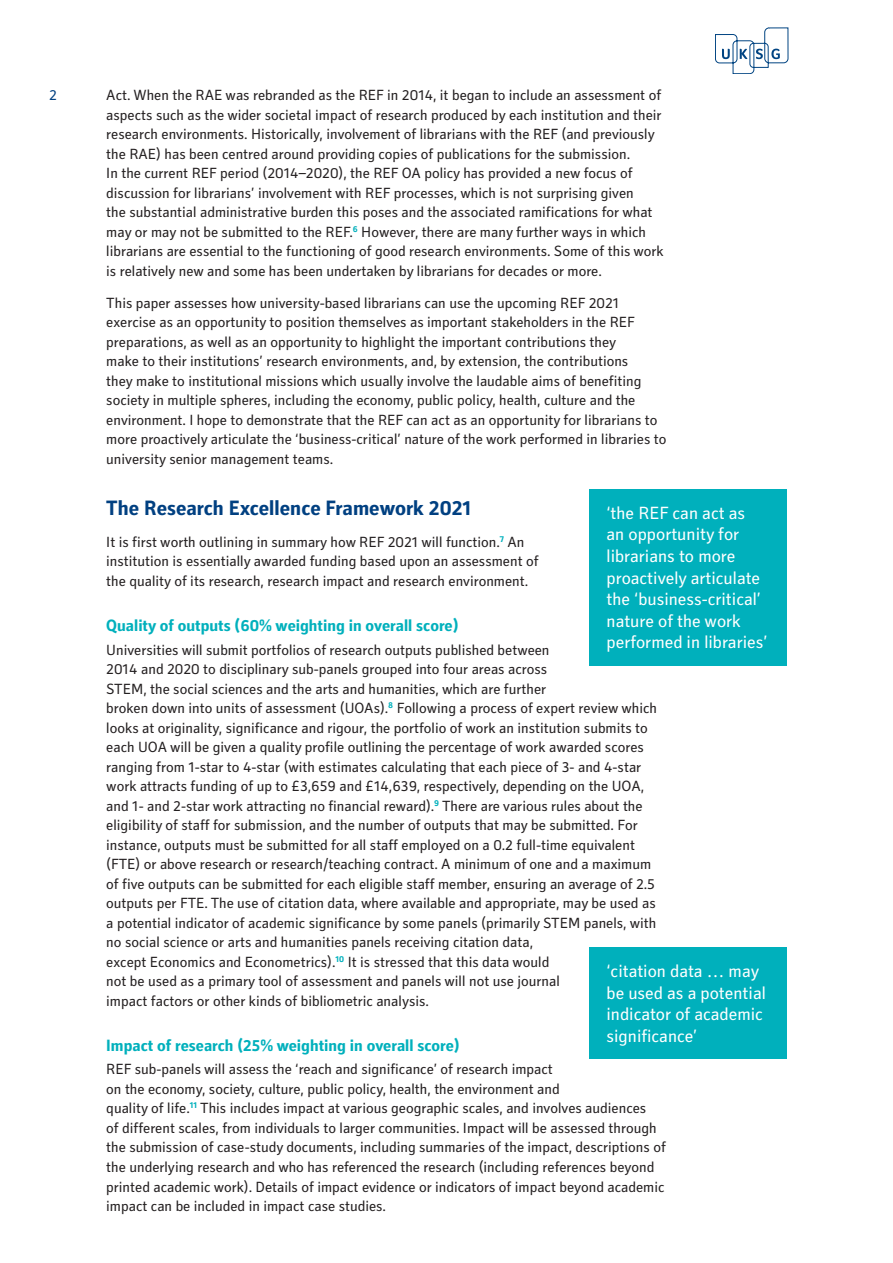
<style>
.page{position:relative;width:893px;height:1263px;background:#fff}
.page>*{position:absolute;margin:0;border:0;box-sizing:border-box;transform-origin:0 0}
.A-Style_Heading{font:700 21px "Secca Std";color:#014081}
.Stand_out_quote{font:18px/21.6px "Secca Std";color:#fff}
.B-Style_Heading{font:700 16.5px "Secca Std";color:#00b0bc}
.Body{font:15px/19.5px "Secca Std";color:#231f20}
.Body-2{font:15px "Secca Std";color:#014081}
</style>
<div class="page">
<svg style="left:715px;top:28px;width:73px;height:46px"></svg>
<div style="left:590px;top:489px;width:197px;height:176px;background:#00b0bc"></div>
<div style="left:590px;top:947px;width:197px;height:112px;background:#00b0bc"></div>
<p class="Body-2" style="left:49px;top:87px;width:9px">2</p>
<p class="Body" style="left:106px;top:86px;width:559px">Act. When the RAE was rebranded as the REF in 2014, it began to include an assessment of aspects such as the wider societal impact of research produced by each institution and their research environments. Historically, involvement of librarians with the REF (and previously the RAE) has been centred around providing copies of publications for the submission.<br>In the current REF period (2014–2020), the REF OA policy has provided a new focus of discussion for librarians’ involvement with REF processes, which is not surprising given<br>the substantial administrative burden this poses and the associated ramifications for what may or may not be submitted to the REF.<sup>6</sup> However, there are many further ways in which librarians are essential to the functioning of good research environments. Some of this work is relatively new and some has been undertaken by librarians for decades or more.</p>
<p class="Body" style="left:106px;top:294px;width:562px">This paper assesses how university-based librarians can use the upcoming REF 2021 exercise as an opportunity to position themselves as important stakeholders in the REF preparations, as well as an opportunity to highlight the important contributions they<br>make to their institutions’ research environments, and, by extension, the contributions<br>they make to institutional missions which usually involve the laudable aims of benefiting society in multiple spheres, including the economy, public policy, health, culture and the environment. I hope to demonstrate that the REF can act as an opportunity for librarians to more proactively articulate the ‘business-critical’ nature of the work performed in libraries to university senior management teams.</p>
<p class="A-Style_Heading" style="left:106px;top:496px;width:367px">The Research Excellence Framework 2021</p>
<p class="Body" style="left:106px;top:533px;width:434px">It is first worth outlining in summary how REF 2021 will function.<sup>7</sup> An institution is essentially awarded funding based upon an assessment of the quality of its research, research impact and research environment.</p>
<p class="B-Style_Heading" style="left:106px;top:616px;width:354px">Quality of outputs (60% weighting in overall score)</p>
<p class="Body" style="left:106px;top:640px;width:552px">Universities will submit portfolios of research outputs published between<br>2014 and 2020 to disciplinary sub-panels grouped into four areas across<br>STEM, the social sciences and the arts and humanities, which are further<br>broken down into units of assessment (UOAs).<sup>8</sup> Following a process of expert review which looks at originality, significance and rigour, the portfolio of work an institution submits to each UOA will be given a quality profile outlining the percentage of work awarded scores ranging from 1-star to 4-star (with estimates calculating that each piece of 3- and 4-star work attracts funding of up to £3,659 and £14,639, respectively, depending on the UOA, and 1- and 2-star work attracting no financial reward).<sup>9</sup> There are various rules about the eligibility of staff for submission, and the number of outputs that may be submitted. For instance, outputs must be submitted for all staff employed on a 0.2 full-time equivalent (FTE) or above research or research/teaching contract. A minimum of one and a maximum of five outputs can be submitted for each eligible staff member, ensuring an average of 2.5 outputs per FTE. The use of citation data, where available and appropriate, may be used as a potential indicator of academic significance by some panels (primarily STEM panels, with no social science or arts and humanities panels receiving citation data,<br>except Economics and Econometrics).<sup>10</sup> It is stressed that this data would<br>not be used as a primary tool of assessment and panels will not use journal<br>impact factors or other kinds of bibliometric analysis.</p>
<p class="B-Style_Heading" style="left:106px;top:1036px;width:355px">Impact of research (25% weighting in overall score)</p>
<p class="Body" style="left:106px;top:1060px;width:561px">REF sub-panels will assess the ‘reach and significance’ of research impact<br>on the economy, society, culture, public policy, health, the environment and<br>quality of life.<sup>11</sup> This includes impact at various geographic scales, and involves audiences<br>of different scales, from individuals to larger communities. Impact will be assessed through the submission of case-study documents, including summaries of the impact, descriptions of the underlying research and who has referenced the research (including references beyond printed academic work). Details of impact evidence or indicators of impact beyond academic impact can be included in impact case studies.</p>
<p class="Stand_out_quote" style="left:607px;top:503px;width:162px">‘the REF can act as an opportunity for librarians to more proactively articulate the ‘business-critical’ nature of the work performed in libraries’</p>
<p class="Stand_out_quote" style="left:607px;top:961px;width:161px">‘citation data … may be used as a potential indicator of academic significance’</p>
</div>
